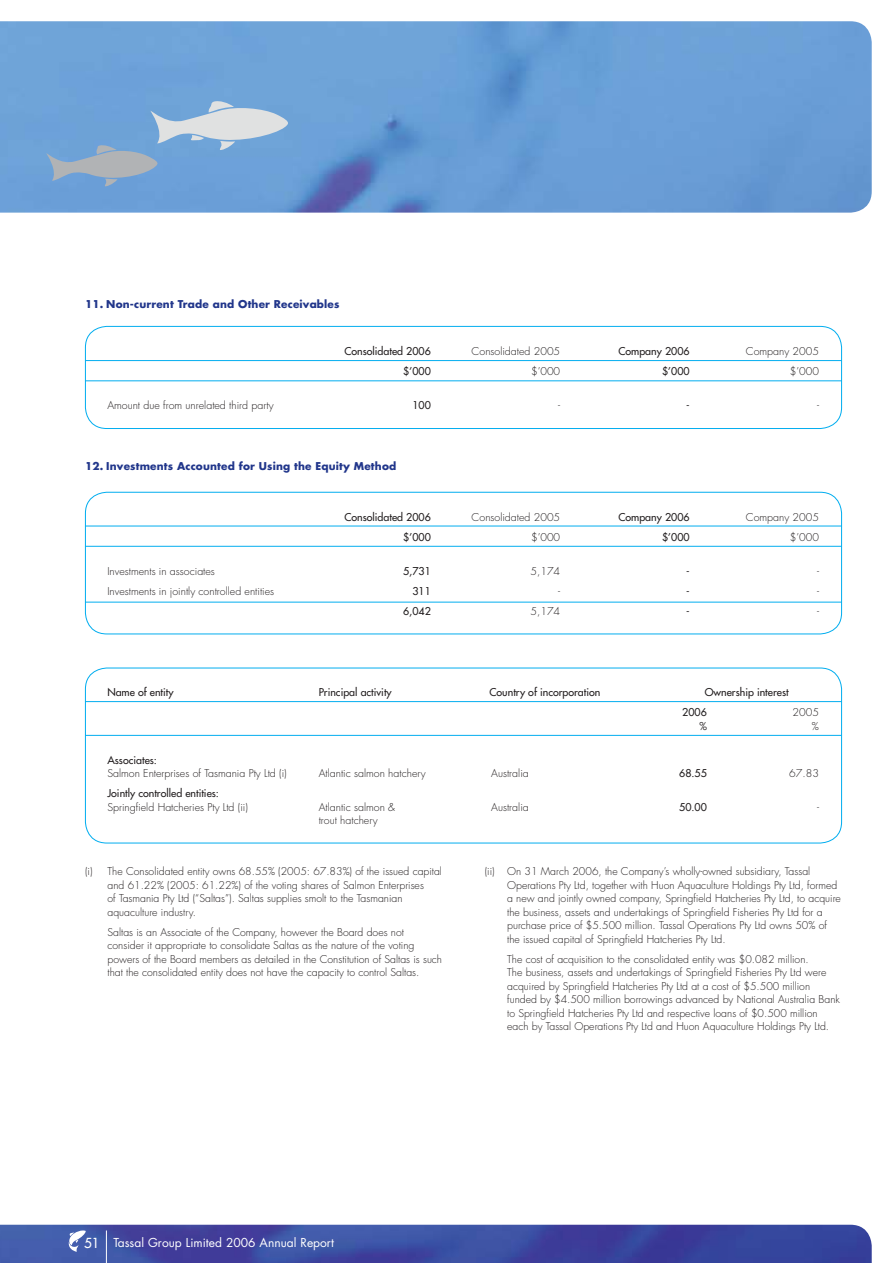
<style>
.page{position:relative;width:893px;height:1263px;background:#fff}
.page>*{position:absolute;margin:0;border:0;box-sizing:border-box;transform-origin:0 0}
.t1{font:13.5px "Futura";color:#fff}
.t2{font:12px "Futura";color:#fff}
.t3{font:300 10.5px/13.5px "Futura";color:#231f20}
.t4{font:10.5px/20.2px "Futura";color:#231f20}
.t5{font:700 10.5px "Futura";letter-spacing:.015em;color:#21368b}
</style>
<div class="page">
<img style="left:0;top:1225px;width:872px;height:38px">
<img style="left:0;top:21px;width:872px;height:192px">
<svg style="left:68px;top:1230px;width:18px;height:22px"></svg>
<hr style="left:106px;top:1230px;width:1px;height:33px;background:#fff">
<hr style="left:85px;top:526px;width:756px;height:1px;background:#00adef">
<hr style="left:85px;top:546px;width:756px;height:1px;background:#00adef">
<hr style="left:85px;top:602px;width:756px;height:1px;background:#00adef">
<div style="left:85px;top:492px;width:757px;height:142px;border:1px solid #00adef;border-radius:21px"></div>
<hr style="left:85px;top:701px;width:756px;height:1px;background:#00adef">
<hr style="left:85px;top:735px;width:756px;height:1px;background:#00adef">
<div style="left:85px;top:668px;width:757px;height:175px;border:1px solid #00adef;border-radius:21px"></div>
<hr style="left:85px;top:360px;width:756px;height:1px;background:#00adef">
<hr style="left:85px;top:381px;width:756px;height:1px;background:#00adef">
<div style="left:85px;top:326px;width:757px;height:103px;border:1px solid #00adef;border-radius:21px"></div>
<svg style="left:46px;top:100px;width:242px;height:87px;background:#85add5"></svg>
<p class="t5" style="left:85px;top:297px;width:256px">11. Non-current Trade and Other Receivables</p>
<p class="t4" style="left:344px;top:341px;width:88px">Consolidated 2006</p>
<p class="t3" style="left:472px;top:345px;width:90px">Consolidated 2005</p>
<p class="t4" style="left:618px;top:341px;width:73px">Company 2006</p>
<p class="t3" style="left:746px;top:345px;width:75px">Company 2005</p>
<p class="t4" style="left:403px;top:361px;width:29px">$’000</p>
<p class="t3" style="left:531px;top:365px;width:31px">$’000</p>
<p class="t4" style="left:662px;top:361px;width:29px">$’000</p>
<p class="t3" style="left:790px;top:365px;width:31px">$’000</p>
<p class="t3" style="left:107px;top:399px;width:168px">Amount due from unrelated third party</p>
<p class="t4" style="left:412px;top:395px;width:20px">1 00</p>
<p class="t3" style="left:558px;top:399px;width:4px">-</p>
<p class="t4" style="left:686px;top:395px;width:5px">-</p>
<p class="t3" style="left:817px;top:399px;width:4px">-</p>
<p class="t5" style="left:85px;top:459px;width:313px">12. Investments Accounted for Using the Equity Method</p>
<p class="t4" style="left:344px;top:506px;width:88px">Consolidated 2006</p>
<p class="t3" style="left:472px;top:510px;width:90px">Consolidated 2005</p>
<p class="t4" style="left:618px;top:506px;width:73px">Company 2006</p>
<p class="t3" style="left:746px;top:510px;width:75px">Company 2005</p>
<p class="t4" style="left:403px;top:527px;width:29px">$’000</p>
<p class="t3" style="left:531px;top:530px;width:31px">$’000</p>
<p class="t4" style="left:662px;top:527px;width:29px">$’000</p>
<p class="t3" style="left:790px;top:530px;width:31px">$’000</p>
<p class="t3" style="left:107px;top:564px;width:109px">Investments in associates</p>
<p class="t4" style="left:403px;top:560px;width:16px">5,731</p>
<p class="t3" style="left:530px;top:564px;width:31px">5,174</p>
<p class="t4" style="left:686px;top:560px;width:5px">-</p>
<p class="t3" style="left:817px;top:564px;width:4px">-</p>
<p class="t3" style="left:107px;top:584px;width:168px">Investments in jointly controlled entities</p>
<p class="t4" style="left:412px;top:581px;width:7px">311</p>
<p class="t3" style="left:558px;top:584px;width:4px">-</p>
<p class="t4" style="left:686px;top:581px;width:5px">-</p>
<p class="t3" style="left:817px;top:584px;width:4px">-</p>
<p class="t4" style="left:403px;top:601px;width:29px">6,042</p>
<p class="t3" style="left:530px;top:605px;width:31px">5,174</p>
<p class="t4" style="left:686px;top:601px;width:5px">-</p>
<p class="t3" style="left:817px;top:605px;width:4px">-</p>
<p class="t4" style="left:107px;top:682px;width:68px">Name of entity</p>
<p class="t4" style="left:319px;top:682px;width:75px">Principal activity</p>
<p class="t4" style="left:489px;top:682px;width:112px">Country of incorporation</p>
<p class="t4" style="left:682px;top:682px;width:108px;text-indent:22px">Ownership interest<br>2006</p>
<p class="t3" style="left:793px;top:706px;width:28px">2005</p>
<p class="t4" style="left:699px;top:716px;width:9px">%</p>
<p class="t3" style="left:812px;top:719px;width:9px">%</p>
<p class="t4" style="left:107px;top:749px;width:51px">Associates:</p>
<p class="t3" style="left:107px;top:767px;width:181px">Salmon Enterprises of Tasmania Pty Ltd (i)</p>
<p class="t3" style="left:319px;top:767px;width:109px">Atlantic salmon hatchery</p>
<p class="t3" style="left:491px;top:767px;width:39px">Australia</p>
<p class="t4" style="left:679px;top:763px;width:29px">68.55</p>
<p class="t3" style="left:789px;top:767px;width:31px">67.83</p>
<p class="t4" style="left:107px;top:783px;width:113px">Jointly controlled entities:</p>
<p class="t3" style="left:107px;top:800px;width:142px">Springfield Hatcheries Pty Ltd (ii)</p>
<p class="t3" style="left:319px;top:800px;width:78px">Atlantic salmon &amp;</p>
<p class="t3" style="left:491px;top:800px;width:39px">Australia</p>
<p class="t4" style="left:679px;top:797px;width:29px">50.00</p>
<p class="t3" style="left:817px;top:800px;width:4px">-</p>
<p class="t3" style="left:319px;top:814px;width:60px">trout hatchery</p>
<p class="t3" style="left:108px;top:864px;width:336px;text-indent:-22px">(i) The Consolidated entity owns 68.55% (2005: 67.83%) of the issued capital and 61.22% (2005: 61.22%) of the voting shares of Salmon Enterprises<br>of Tasmania Pty Ltd (“Saltas”). Saltas supplies smolt to the Tasmanian aquaculture industry.</p>
<p class="t3" style="left:108px;top:925px;width:336px">Saltas is an Associate of the Company, however the Board does not consider it appropriate to consolidate Saltas as the nature of the voting powers of the Board members as detailed in the Constitution of Saltas is such that the consolidated entity does not have the capacity to control Saltas.</p>
<p class="t3" style="left:507px;top:864px;width:335px;text-indent:-23px">(ii) On 31 March 2006, the Company’s wholly-owned subsidiary, Tassal Operations Pty Ltd, together with Huon Aquaculture Holdings Pty Ltd, formed a new and jointly owned company, Springfield Hatcheries Pty Ltd, to acquire the business, assets and undertakings of Springfield Fisheries Pty Ltd for a purchase price of $5.500 million. Tassal Operations Pty Ltd owns 50% of the issued capital of Springfield Hatcheries Pty Ltd.</p>
<p class="t3" style="left:507px;top:952px;width:334px">The cost of acquisition to the consolidated entity was $0.082 million.<br>The business, assets and undertakings of Springfield Fisheries Pty Ltd were acquired by Springfield Hatcheries Pty Ltd at a cost of $5.500 million funded by $4.500 million borrowings advanced by National Australia Bank to Springfield Hatcheries Pty Ltd and respective loans of $0.500 million each by Tassal Operations Pty Ltd and Huon Aquaculture Holdings Pty Ltd.</p>
<p class="t1" style="left:84px;top:1235px;width:12px">51</p>
<p class="t2" style="left:113px;top:1235px;width:222px">Tassal Group Limited 2006 Annual Report</p>
</div>
